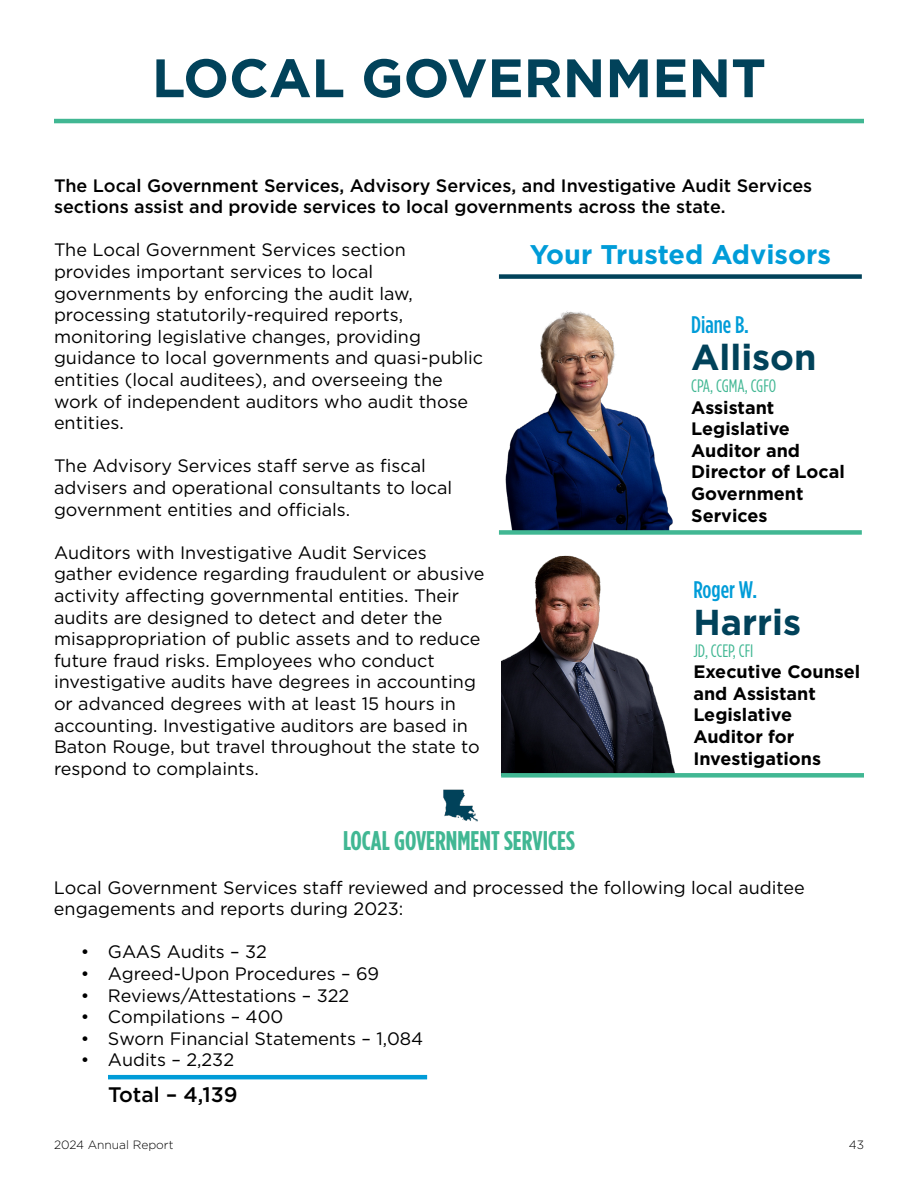
<style>
.page{position:relative;width:918px;height:1188px;background:#fff}
.page>*{position:absolute;margin:0;border:0;box-sizing:border-box;transform-origin:0 0}
.t1{font:700 54px "Gotham";color:#01425a}
.t2{font:700 36px "Gotham";color:#01425a}
.t3{font:700 27px "Gotham Condensed";color:#41b793}
.t4{font:700 27px "Gotham";color:#009cd8}
.t5{font:500 24px "Gotham Condensed";color:#009cd8}
.t6{font:500 21px "Gotham";color:#000}
.t7{font:18px/21.6px "Gotham";color:#000}
.t8{font:500 18px/21.6px "Gotham";color:#000}
.t9{font:700 18px/21.6px "Gotham";color:#000}
.t10{font:18px "Gotham Condensed";color:#41b793}
.t11{font:300 12px "Gotham";color:#000}
</style>
<div class="page">
<hr style="left:54px;top:119px;width:810px;height:4px;background:#41b793">
<div style="left:499px;top:274px;width:363px;height:5px;background:#01425a"></div>
<img style="left:505px;top:311px;width:168px;height:219px">
<div style="left:499px;top:530px;width:363px;height:5px;background:#41b793"></div>
<img style="left:501px;top:555px;width:174px;height:218px">
<div style="left:501px;top:773px;width:363px;height:5px;background:#41b793"></div>
<hr style="left:108px;top:1075px;width:319px;height:4px;background:#009cd8">
<img style="left:443px;top:789px;width:35px;height:33px">
<h1 class="t1" style="left:152px;top:42px;width:616px">LOCAL GOVERNMENT</h1>
<p class="t8" style="left:54px;top:174px;width:760px">The Local Government Services, Advisory Services, and Investigative Audit Services sections assist and provide services to local governments across the state.</p>
<p class="t7" style="left:54px;top:239px;width:431px">The Local Government Services section provides important services to local governments by enforcing the audit law, processing statutorily-required reports, monitoring legislative changes, providing guidance to local governments and quasi-public entities (local auditees), and overseeing the work of independent auditors who audit those entities.</p>
<p class="t7" style="left:54px;top:455px;width:400px">The Advisory Services staff serve as fiscal advisers and operational consultants to local government entities and officials.</p>
<p class="t7" style="left:54px;top:541px;width:432px">Auditors with Investigative Audit Services gather evidence regarding fraudulent or abusive activity affecting governmental entities. Their audits are designed to detect and deter the misappropriation of public assets and to reduce future fraud risks. Employees who conduct investigative audits have degrees in accounting or advanced degrees with at least 15 hours in accounting. Investigative auditors are based in Baton Rouge, but travel throughout the state to respond to complaints.</p>
<h3 class="t4" style="left:530px;top:236px;width:302px">Your Trusted Advisors</h3>
<h3 class="t5" style="left:691px;top:311px;width:59px">Diane B.</h3>
<h2 class="t2" style="left:691px;top:334px;width:127px">Allison</h2>
<p class="t10" style="left:691px;top:375px;width:86px">CPA, CGMA, CGFO</p>
<p class="t9" style="left:691px;top:396px;width:155px">Assistant<br>Legislative<br>Auditor and<br>Director of Local<br>Government<br>Services</p>
<h3 class="t5" style="left:693px;top:575px;width:65px">Roger W.</h3>
<h2 class="t2" style="left:693px;top:598px;width:109px">Harris</h2>
<p class="t10" style="left:693px;top:640px;width:62px">JD, CCEP, CFI</p>
<p class="t9" style="left:693px;top:661px;width:169px">Executive Counsel and Assistant<br>Legislative<br>Auditor for<br>Investigations</p>
<h3 class="t3" style="left:343px;top:825px;width:233px">LOCAL GOVERNMENT SERVICES</h3>
<p class="t7" style="left:54px;top:876px;width:752px">Local Government Services staff reviewed and processed the following local auditee engagements and reports during 2023:</p>
<p class="t7" style="left:81px;top:941px;width:188px">• GAAS Audits – 32</p>
<p class="t7" style="left:81px;top:963px;width:300px">• Agreed-Upon Procedures – 69</p>
<p class="t7" style="left:81px;top:984px;width:270px">• Reviews/Attestations – 322</p>
<p class="t7" style="left:81px;top:1006px;width:204px">• Compilations – 400</p>
<p class="t7" style="left:81px;top:1027px;width:344px">• Sworn Financial Statements – 1,084</p>
<p class="t7" style="left:81px;top:1049px;width:155px">• Audits – 2,232</p>
<p class="t6" style="left:108px;top:1081px;width:131px">Total – 4,139</p>
<p class="t11" style="left:54px;top:1137px;width:121px">2024 Annual Report</p>
<p class="t11" style="left:849px;top:1137px;width:17px">43</p>
</div>
